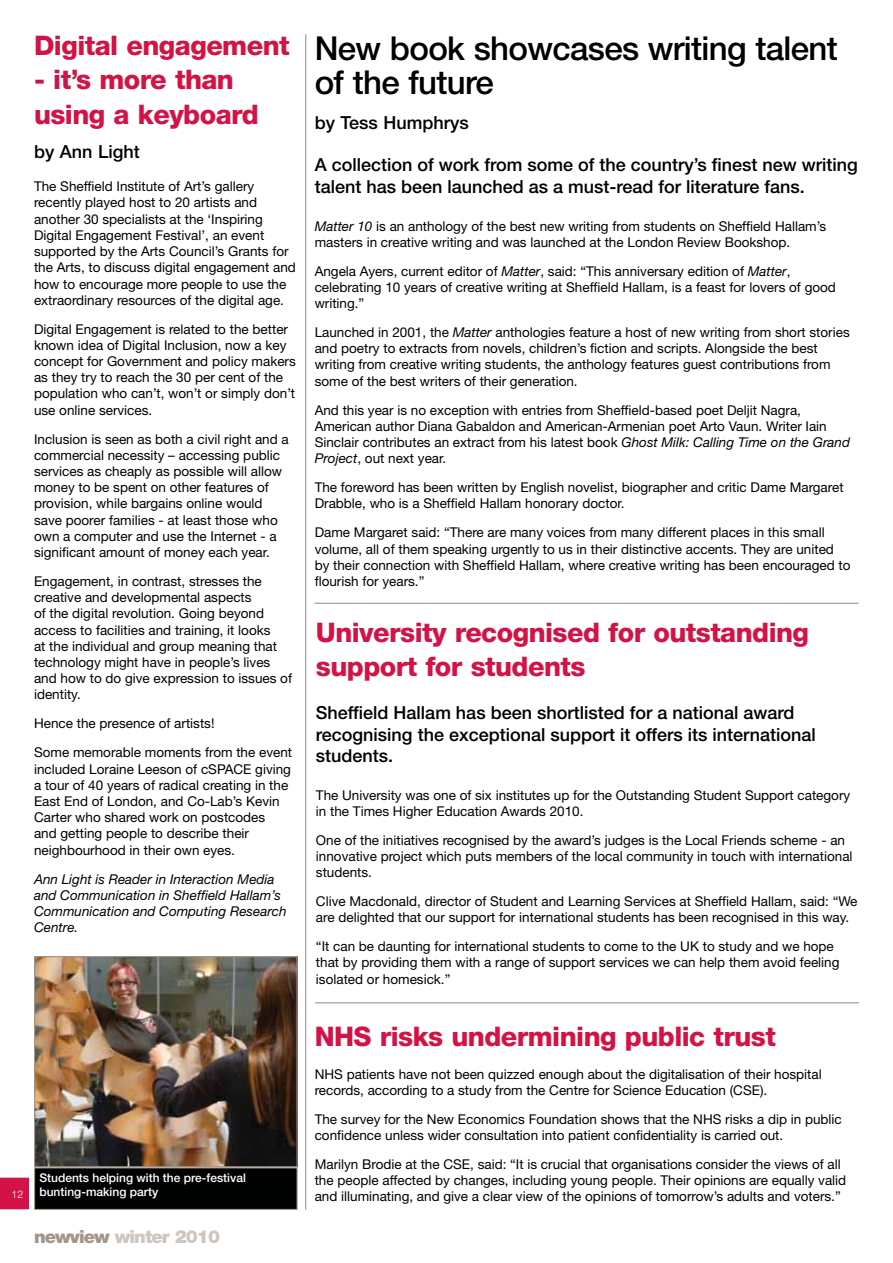
<style>
.page{position:relative;width:893px;height:1263px;background:#fff}
.page>*{position:absolute;margin:0;border:0;box-sizing:border-box;transform-origin:0 0}
.t1{font:500 33px/34.5px "Helvetica Neue";letter-spacing:-.02em;color:#000}
.t2{font:800 27px/34.5px "Helvetica Neue";letter-spacing:-.02em;color:#d31245}
.t3{font:500 18px/21.6px "Helvetica Neue";color:#000}
.t4{font:900 18px "Helvetica Neue";letter-spacing:-.05em;color:#cfc6be}
.t5{font:13.5px/16.2px "Helvetica Neue";color:#000}
.t6{font:italic 13.5px/16.2px "Helvetica Neue";color:#000}
.t7{font:500 12px/14.4px "Helvetica Neue";color:#fff}
.t8{font:300 10.5px "Helvetica Neue";color:#fff}
.s1{color:#a2958a}
.s2{font-style:italic}
</style>
<div class="page">
<hr style="left:892px;top:0;width:1px;height:1263px;background:#a2958a">
<svg style="left:0;top:1177px;width:29px;height:33px"></svg>
<img style="left:36px;top:958px;width:260px;height:207px">
<div style="left:34px;top:956px;width:264px;height:211px;border:1px solid #a2958a"></div>
<div style="left:35px;top:1168px;width:262px;height:41px;background:#000101"></div>
<div style="left:34px;top:1167px;width:264px;height:43px;border:1px solid #a2958a"></div>
<hr style="left:315px;top:603px;width:543px;height:1px;background:#a2958a">
<hr style="left:305px;top:34px;width:1px;height:1176px;background:#a2958a">
<hr style="left:315px;top:1002px;width:544px;height:1px;background:#a2958a">
<h2 class="t2" style="left:34px;top:28px;width:257px">Digital engagement</h2>
<h2 class="t2" style="left:34px;top:62px;width:226px">- it’s more than using a keyboard</h2>
<h3 class="t3" style="left:34px;top:141px;width:107px">by Ann Light</h3>
<p class="t5" style="left:34px;top:178px;width:263px">The Sheffield Institute of Art’s gallery recently played host to 20 artists and another 30 specialists at the ‘Inspiring Digital Engagement Festival’, an event supported by the Arts Council’s Grants for the Arts, to discuss digital engagement and how to encourage more people to use the extraordinary resources of the digital age.</p>
<p class="t5" style="left:34px;top:321px;width:263px">Digital Engagement is related to the better known idea of Digital Inclusion, now a key concept for Government and policy makers as they try to reach the 30 per cent of the population who can’t, won’t or simply don’t use online services.</p>
<p class="t5" style="left:34px;top:430px;width:256px">Inclusion is seen as both a civil right and a commercial necessity – accessing public services as cheaply as possible will allow money to be spent on other features of provision, while bargains online would save poorer families - at least those who own a computer and use the Internet - a significant amount of money each year.</p>
<p class="t5" style="left:34px;top:573px;width:260px">Engagement, in contrast, stresses the creative and developmental aspects<br>of the digital revolution. Going beyond access to facilities and training, it looks<br>at the individual and group meaning that technology might have in people’s lives and how to do give expression to issues of identity.</p>
<p class="t5" style="left:34px;top:709px;width:260px;line-height:29px">Hence the presence of artists!<br>Some memorable moments from the event</p>
<p class="t5" style="left:34px;top:760px;width:259px">included Loraine Leeson of cSPACE giving a tour of 40 years of radical creating in the East End of London, and Co-Lab’s Kevin Carter who shared work on postcodes and getting people to describe their neighbourhood in their own eyes.</p>
<p class="t6" style="left:34px;top:870px;width:254px">Ann Light is Reader in Interaction Media and Communication in Sheffield Hallam’s<br>Communication and Computing Research<br>Centre.</p>
<p class="t8" style="left:12px;top:1187px;width:13px">12</p>
<p class="t7" style="left:39px;top:1170px;width:208px">Students helping with the pre-festival bunting-making party</p>
<h3 class="t4" style="left:34px;top:1225px;width:188px"><span class="s1">newview</span> winter 2010</h3>
<h1 class="t1" style="left:315px;top:30px;width:525px">New book showcases writing talent of the future</h1>
<h3 class="t3" style="left:315px;top:111px;width:156px">by Tess Humphrys</h3>
<h3 class="t3" style="left:315px;top:154px;width:545px">A collection of work from some of the country’s finest new writing talent has been launched as a must-read for literature fans.</h3>
<p class="t5" style="left:315px;top:217px;width:513px"><span class="s2">Matter 10</span> is an anthology of the best new writing from students on Sheffield Hallam’s masters in creative writing and was launched at the London Review Bookshop.</p>
<p class="t5" style="left:315px;top:263px;width:523px">Angela Ayers, current editor of <span class="s2">Matter</span>, said: “This anniversary edition of <span class="s2">Matter</span>, celebrating 10 years of creative writing at Sheffield Hallam, is a feast for lovers of good writing.”</p>
<p class="t5" style="left:315px;top:324px;width:537px">Launched in 2001, the <span class="s2">Matter</span> anthologies feature a host of new writing from short stories and poetry to extracts from novels, children’s fiction and scripts. Alongside the best writing from creative writing students, the anthology features guest contributions from some of the best writers of their generation.</p>
<p class="t5" style="left:315px;top:401px;width:537px">And this year is no exception with entries from Sheffield-based poet Deljit Nagra, American author Diana Gabaldon and American-Armenian poet Arto Vaun. Writer Iain Sinclair contributes an extract from his latest book <span class="s2">Ghost Milk: Calling Time on the Grand Project</span>, out next year.</p>
<p class="t5" style="left:315px;top:479px;width:530px">The foreword has been written by English novelist, biographer and critic Dame Margaret<br>Drabble, who is a Sheffield Hallam honorary doctor.</p>
<p class="t5" style="left:315px;top:524px;width:537px">Dame Margaret said: “There are many voices from many different places in this small volume, all of them speaking urgently to us in their distinctive accents. They are united by their connection with Sheffield Hallam, where creative writing has been encouraged to flourish for years.”</p>
<h2 class="t2" style="left:316px;top:615px;width:495px">University recognised for outstanding support for students</h2>
<h3 class="t3" style="left:316px;top:701px;width:501px">Sheffield Hallam has been shortlisted for a national award recognising the exceptional support it offers its international students.</h3>
<p class="t5" style="left:316px;top:786px;width:536px">The University was one of six institutes up for the Outstanding Student Support category in the Times Higher Education Awards 2010.</p>
<p class="t5" style="left:316px;top:832px;width:538px">One of the initiatives recognised by the award’s judges is the Local Friends scheme - an innovative project which puts members of the local community in touch with international students.</p>
<p class="t5" style="left:316px;top:893px;width:543px">Clive Macdonald, director of Student and Learning Services at Sheffield Hallam, said: “We are delighted that our support for international students has been recognised in this way.</p>
<p class="t5" style="left:316px;top:938px;width:525px">“It can be daunting for international students to come to the UK to study and we hope that by providing them with a range of support services we can help them avoid feeling isolated or homesick.”</p>
<h2 class="t2" style="left:315px;top:1018px;width:463px">NHS risks undermining public trust</h2>
<p class="t5" style="left:315px;top:1066px;width:509px">NHS patients have not been quizzed enough about the digitalisation of their hospital records, according to a study from the Centre for Science Education (CSE).</p>
<p class="t5" style="left:315px;top:1111px;width:529px">The survey for the New Economics Foundation shows that the NHS risks a dip in public confidence unless wider consultation into patient confidentiality is carried out.</p>
<p class="t5" style="left:315px;top:1156px;width:533px">Marilyn Brodie at the CSE, said: “It is crucial that organisations consider the views of all the people affected by changes, including young people. Their opinions are equally valid and illuminating, and give a clear view of the opinions of tomorrow’s adults and voters.”</p>
</div>
